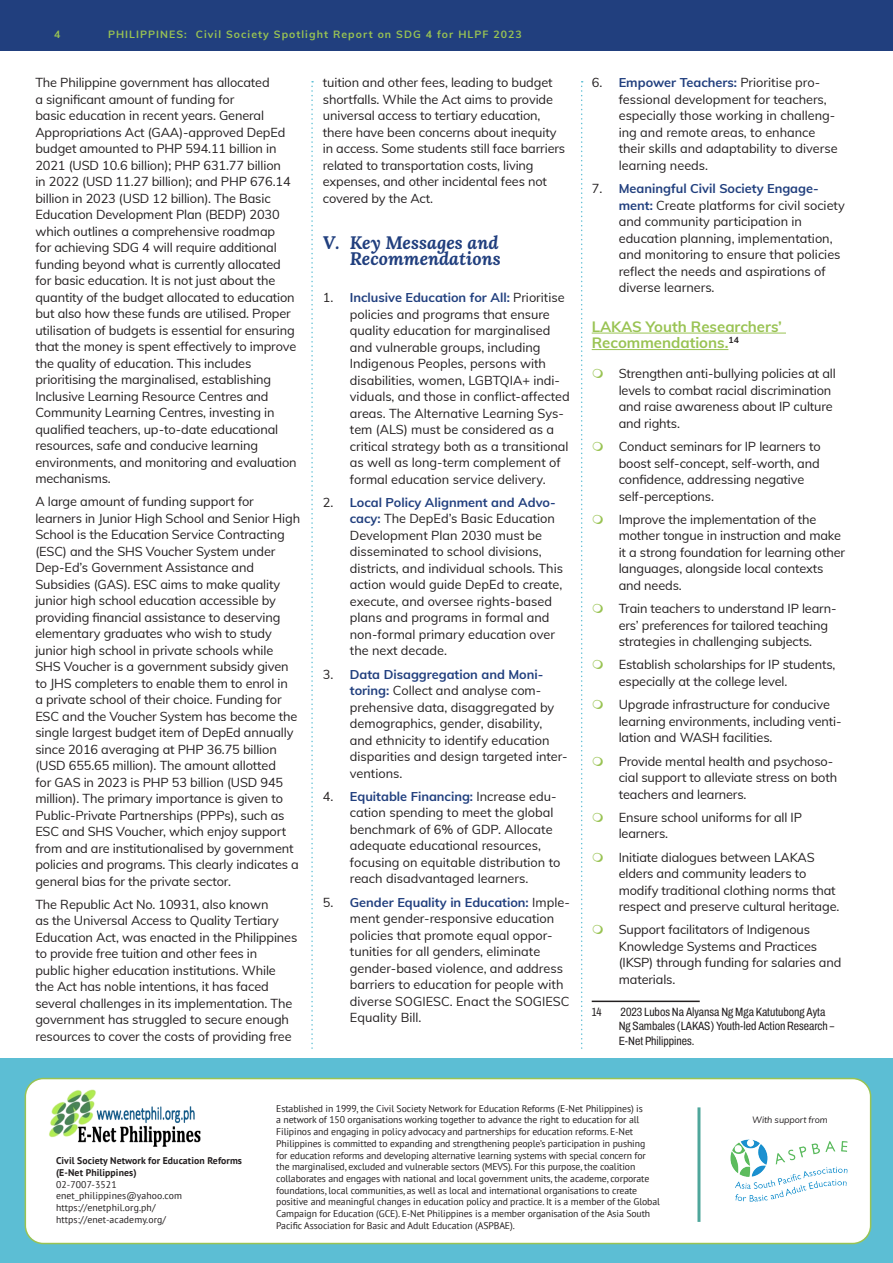
<style>
.page{position:relative;width:893px;height:1263px;background:#fff}
.page>*{position:absolute;margin:0;border:0;box-sizing:border-box;transform-origin:0 0}
.t1{font:italic 700 18px/16.5px "Lora";color:#213f7e;text-align:right}
.new_sub-2{font:700 15px/16.5px "Muli";color:#99c353}
.Body_text_1{font:12.75px/16.5px "Muli";letter-spacing:-.01em;color:#231f20}
.FOOTNOTE{font:12px/14.4px "Archivo Condensed";color:#231f20}
.t2{font:700 10.5px "Muli";letter-spacing:.1em;color:#99c353}
.org_credits{font:9.75px/11.7px "PT Sans";letter-spacing:-.01em;color:#231f20}
.org_credits-2{font:9.75px "PT Sans";letter-spacing:.01em;color:#231f20}
.org_credits-3{font:700 9.75px "PT Sans";letter-spacing:.01em;color:#231f20}
.Body_text_1-2{font:italic 9px "Muli";letter-spacing:-.01em;color:#231f20}
.s1{font-weight:700;color:#213f7e}
</style>
<div class="page">
<div style="left:0;top:0;width:893px;height:50px;background:#213f7e"></div>
<svg style="left:311px;top:81px;width:2px;height:968px"></svg>
<svg style="left:581px;top:81px;width:2px;height:968px"></svg>
<div style="left:0;top:1058px;width:893px;height:205px;background:#5cbed4"></div>
<div style="left:25px;top:1078px;width:846px;height:165px;background:#fff;border-radius:18px"></div>
<div style="left:25px;top:1078px;width:846px;height:166px;border:2px solid #99c353;border-radius:18px"></div>
<hr style="left:697px;top:1107px;width:3px;height:115px;background:#4fa69b">
<img style="left:730px;top:1139px;width:118px;height:63px">
<hr style="left:592px;top:333px;width:194px;height:1px;background:#99c353">
<hr style="left:592px;top:349px;width:136px;height:1px;background:#99c353">
<hr style="left:592px;top:1000px;width:108px;height:2px;background:#231f20">
<img style="left:49px;top:1089px;width:152px;height:58px">
<p class="t2" style="left:54px;top:26px;width:8px">4</p>
<p class="t2" style="left:108px;top:26px;width:415px">PHILIPPINES: Civil Society Spotlight Report on SDG 4 for HLPF 2023</p>
<p class="Body_text_1" style="left:35px;top:74px;width:263px">The Philippine government has allocated<br>a significant amount of funding for<br>basic education in recent years. General Appropriations Act (GAA)-approved DepEd budget amounted to PHP 594.11 billion in 2021 (USD 10.6 billion); PHP 631.77 billion<br>in 2022 (USD 11.27 billion); and PHP 676.14 billion in 2023 (USD 12 billion). The Basic Education Development Plan (BEDP) 2030 which outlines a comprehensive roadmap<br>for achieving SDG 4 will require additional funding beyond what is currently allocated for basic education. It is not just about the quantity of the budget allocated to education but also how these funds are utilised. Proper utilisation of budgets is essential for ensuring that the money is spent effectively to improve the quality of education. This includes prioritising the marginalised, establishing Inclusive Learning Resource Centres and Community Learning Centres, investing in qualified teachers, up-to-date educational resources, safe and conducive learning environments, and monitoring and evaluation mechanisms.</p>
<p class="Body_text_1" style="left:35px;top:493px;width:266px">A large amount of funding support for learners in Junior High School and Senior High School is the Education Service Contracting (ESC) and the SHS Voucher System under Dep-Ed’s Government Assistance and Subsidies (GAS). ESC aims to make quality junior high school education accessible by providing financial assistance to deserving elementary graduates who wish to study junior high school in private schools while SHS Voucher is a government subsidy given to JHS completers to enable them to enrol in<br>a private school of their choice. Funding for ESC and the Voucher System has become the single largest budget item of DepEd annually since 2016 averaging at PHP 36.75 billion (USD 655.65 million). The amount allotted<br>for GAS in 2023 is PHP 53 billion (USD 945 million). The primary importance is given to Public-Private Partnerships (PPPs), such as ESC and SHS Voucher, which enjoy support from and are institutionalised by government policies and programs. This clearly indicates a general bias for the private sector.</p>
<p class="Body_text_1" style="left:35px;top:895px;width:263px">The Republic Act No. 10931, also known<br>as the Universal Access to Quality Tertiary Education Act, was enacted in the Philippines to provide free tuition and other fees in<br>public higher education institutions. While the Act has noble intentions, it has faced several challenges in its implementation. The government has struggled to secure enough resources to cover the costs of providing free</p>
<p class="Body_text_1" style="left:323px;top:74px;width:244px">tuition and other fees, leading to budget shortfalls. While the Act aims to provide universal access to tertiary education, there have been concerns about inequity in access. Some students still face barriers related to transportation costs, living expenses, and other incidental fees not covered by the Act.</p>
<p class="t1" style="left:323px;top:234px;width:179px">V. Key Messages and<br>Recommendations</p>
<p class="Body_text_1" style="left:350px;top:289px;width:221px;text-indent:-27px">1. <span class="s1">Inclusive Education for All:</span> Prioritise policies and programs that ensure quality education for marginalised and vulnerable groups, including Indigenous Peoples, persons with disabilities, women, LGBTQIA+ indi&shy;viduals, and those in conflict-affected areas. The Alternative Learning Sys&shy;tem (ALS) must be considered as a critical strategy both as a transitional as well as long-term complement of formal education service delivery.</p>
<p class="Body_text_1" style="left:350px;top:493px;width:215px;text-indent:-27px">2. <span class="s1">Local Policy Alignment and Advo&shy;cacy:</span> The DepEd’s Basic Education Development Plan 2030 must be disseminated to school divisions, districts, and individual schools. This action would guide DepEd to create, execute, and oversee rights-based plans and programs in formal and non-formal primary education over the next decade.</p>
<p class="Body_text_1" style="left:350px;top:665px;width:219px;text-indent:-27px">3. <span class="s1">Data Disaggregation and Moni&shy;toring:</span> Collect and analyse com&shy;prehensive data, disaggregated by demographics, gender, disability, and ethnicity to identify education disparities and design targeted inter&shy;ventions.</p>
<p class="Body_text_1" style="left:350px;top:787px;width:212px;text-indent:-27px">4. <span class="s1">Equitable Financing:</span> Increase edu&shy;cation spending to meet the global benchmark of 6% of GDP. Allocate adequate educational resources, focusing on equitable distribution to reach disadvantaged learners.</p>
<p class="Body_text_1" style="left:350px;top:893px;width:222px;text-indent:-27px">5. <span class="s1">Gender Equality in Education:</span> Imple&shy;ment gender-responsive education policies that promote equal oppor&shy;tunities for all genders, eliminate gender-based violence, and address barriers to education for people with diverse SOGIESC. Enact the SOGIESC Equality Bill.</p>
<p class="Body_text_1" style="left:619px;top:74px;width:220px;text-indent:-27px">6. <span class="s1">Empower Teachers:</span> Prioritise pro&shy;fessional development for teachers, especially those working in challeng&shy;ing and remote areas, to enhance their skills and adaptability to diverse learning needs.</p>
<p class="Body_text_1" style="left:619px;top:180px;width:228px;text-indent:-27px">7. <span class="s1">Meaningful Civil Society Engage&shy;ment:</span> Create platforms for civil society and community participation in education planning, implementation, and monitoring to ensure that policies reflect the needs and aspirations of diverse learners.</p>
<p class="new_sub-2" style="left:592px;top:318px;width:192px">LAKAS Youth Researchers’<br>Recommendations.<sup>14</sup></p>
<p class="Body_text_1" style="left:619px;top:365px;width:219px">Strengthen anti-bullying policies at all levels to combat racial discrimination and raise awareness about IP culture and rights.</p>
<p class="Body_text_1" style="left:619px;top:438px;width:203px">Conduct seminars for IP learners to boost self-concept, self-worth, and confidence, addressing negative self-perceptions.</p>
<p class="Body_text_1" style="left:619px;top:510px;width:228px">Improve the implementation of the mother tongue in instruction and make it a strong foundation for learning other languages, alongside local contexts and needs.</p>
<p class="Body_text_1" style="left:619px;top:600px;width:219px">Train teachers to understand IP learn&shy;ers’ preferences for tailored teaching strategies in challenging subjects.</p>
<p class="Body_text_1" style="left:619px;top:656px;width:218px">Establish scholarships for IP students, especially at the college level.</p>
<p class="Body_text_1" style="left:619px;top:696px;width:224px">Upgrade infrastructure for conducive learning environments, including venti&shy;lation and WASH facilities.</p>
<p class="Body_text_1" style="left:619px;top:752px;width:220px">Provide mental health and psychoso&shy;cial support to alleviate stress on both teachers and learners.</p>
<p class="Body_text_1" style="left:619px;top:808px;width:185px">Ensure school uniforms for all IP learners.</p>
<p class="Body_text_1" style="left:619px;top:848px;width:222px">Initiate dialogues between LAKAS elders and community leaders to modify traditional clothing norms that respect and preserve cultural heritage.</p>
<p class="Body_text_1" style="left:619px;top:921px;width:224px">Support facilitators of Indigenous<br>Knowledge Systems and Practices (IKSP) through funding for salaries and materials.</p>
<p class="FOOTNOTE" style="left:592px;top:1004px;width:12px">14</p>
<p class="FOOTNOTE" style="left:619px;top:1004px;width:217px">2023 Lubos Na Alyansa Ng Mga Katutubong Ayta<br>Ng Sambales (LAKAS) Youth-led Action Research –<br>E-Net Philippines.</p>
<p class="org_credits-3" style="left:56px;top:1154px;width:188px">Civil Society Network for Education Reforms</p>
<p class="org_credits-3" style="left:56px;top:1166px;width:82px">(E-Net Philippines)</p>
<p class="org_credits-2" style="left:56px;top:1178px;width:62px">02-7007-3521</p>
<p class="org_credits-2" style="left:56px;top:1190px;width:128px">enet_philippines@yahoo.com</p>
<p class="org_credits-2" style="left:56px;top:1201px;width:101px">https://enetphil.org.ph/</p>
<p class="org_credits-2" style="left:56px;top:1213px;width:111px">https://enet-academy.org/</p>
<p class="org_credits" style="left:276px;top:1102px;width:385px">Established in 1999, the Civil Society Network for Education Reforms (E-Net Philippines) is<br>a network of 150 organisations working together to advance the right to education for all Filipinos and engaging in policy advocacy and partnerships for education reforms. E-Net Philippines is committed to expanding and strengthening people’s participation in pushing<br>for education reforms and developing alternative learning systems with special concern for the marginalised, excluded and vulnerable sectors (MEVS). For this purpose, the coalition collaborates and engages with national and local government units, the academe, corporate foundations, local communities, as well as local and international organisations to create positive and meaningful changes in education policy and practice. It is a member of the Global Campaign for Education (GCE). E-Net Philippines is a member organisation of the Asia South Pacific Association for Basic and Adult Education (ASPBAE).</p>
<p class="Body_text_1-2" style="left:752px;top:1113px;width:77px">With support from</p>
</div>
